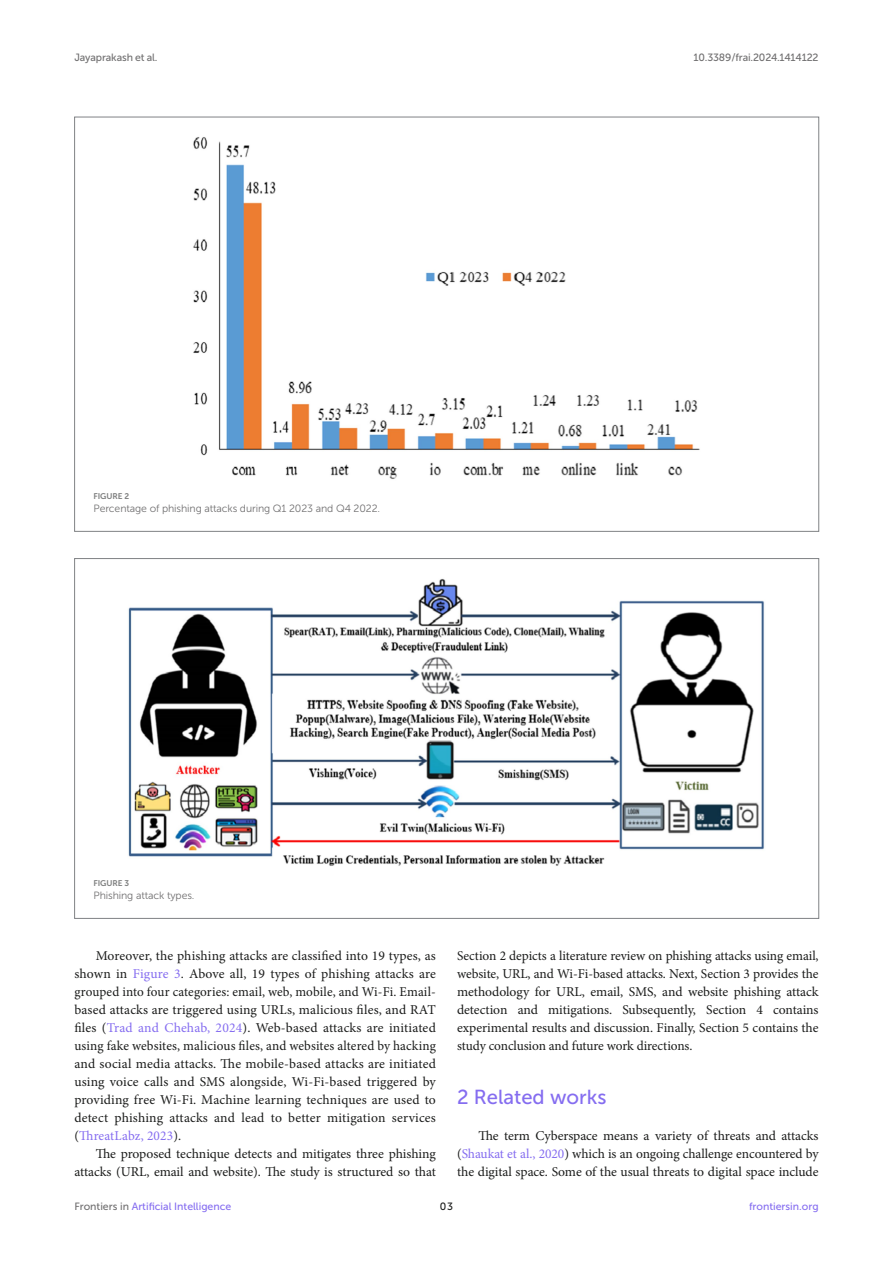
<style>
.page{position:relative;width:893px;height:1263px;background:#fff}
.page>*{position:absolute;margin:0;border:0;box-sizing:border-box;transform-origin:0 0}
.HEAD_1{font:20.25px "Museo Sans 500";color:#856df0}
.TEXT{font:13.5px/18px "Minion Pro";letter-spacing:-.005em;color:#1b1c1b;text-align:justify}
.TEXT_FLUSH{font:13.5px/18px "Minion Pro";letter-spacing:-.005em;color:#1b1c1b;text-align:justify}
.FIG_LEG{font:10.5px "Museo Sans 300";letter-spacing:-.01em;color:#706f70}
.t1{font:10.5px "Museo Sans 500";color:#856df0}
.t2{font:10.5px "Museo Sans 500";letter-spacing:-.015em;color:#706f70}
.t3{font:10.5px "Museo Sans 500";color:#1b1c1b}
.FIG_HD{font:8.25px "Museo Sans 700";letter-spacing:-.01em;color:#7e7f7f}
.s1{color:#856df0}
.s2{color:#706f70}
</style>
<div class="page">
<img style="left:193px;top:137px;width:507px;height:342px">
<img style="left:128px;top:578px;width:637px;height:288px">
<p class="t2" style="left:74px;top:51px;width:85px">Jayaprakash et al.</p>
<p class="t2" style="left:693px;top:51px;width:126px">10.3389/frai.2024.1414122</p>
<p class="FIG_HD" style="left:94px;top:491px;width:37px">FIGURE 2</p>
<p class="FIG_LEG" style="left:94px;top:503px;width:288px">Percentage of phishing attacks during Q1 2023 and Q4 2022.</p>
<p class="FIG_HD" style="left:94px;top:878px;width:37px">FIGURE 3</p>
<p class="FIG_LEG" style="left:94px;top:890px;width:102px">Phishing attack types.</p>
<p class="TEXT" style="left:74px;top:947px;width:363px;text-indent:21px">Moreover, the phishing attacks are classified into 19 types, as shown in <span class="s1">Figure 3</span>. Above all, 19 types of phishing attacks are grouped into four categories: email, web, mobile, and Wi-Fi. Email&shy;based attacks are triggered using URLs, malicious files, and RAT files (<span class="s1">Trad and Chehab, 2024</span>). Web-based attacks are initiated using fake websites, malicious files, and websites altered by hacking and social media attacks. The mobile-based attacks are initiated using voice calls and SMS alongside, Wi-Fi-based triggered by providing free Wi-Fi. Machine learning techniques are used to detect phishing attacks and lead to better mitigation services (<span class="s1">ThreatLabz, 2023</span>).</p>
<p class="TEXT" style="left:74px;top:1145px;width:363px;text-align:right">The proposed technique detects and mitigates three phishing attacks (URL, email and website). The study is structured so that</p>
<p class="TEXT" style="left:457px;top:947px;width:363px">Section 2 depicts a literature review on phishing attacks using email, website, URL, and Wi-Fi-based attacks. Next, Section 3 provides the methodology for URL, email, SMS, and website phishing attack detection and mitigations. Subsequently, Section 4 contains experimental results and discussion. Finally, Section 5 contains the study conclusion and future work directions.</p>
<p class="HEAD_1" style="left:457px;top:1086px;width:151px">2 Related works</p>
<p class="TEXT_FLUSH" style="left:457px;top:1127px;width:363px;text-indent:21px">The term Cyberspace means a variety of threats and attacks (<span class="s1">Shaukat et al., 2020</span>) which is an ongoing challenge encountered by the digital space. Some of the usual threats to digital space include</p>
<p class="t1" style="left:74px;top:1200px;width:158px"><span class="s2">Frontiers in</span> Artificial Intelligence</p>
<p class="t3" style="left:440px;top:1200px;width:15px">03</p>
<p class="t1" style="left:749px;top:1200px;width:71px">frontiersin.org</p>
</div>
